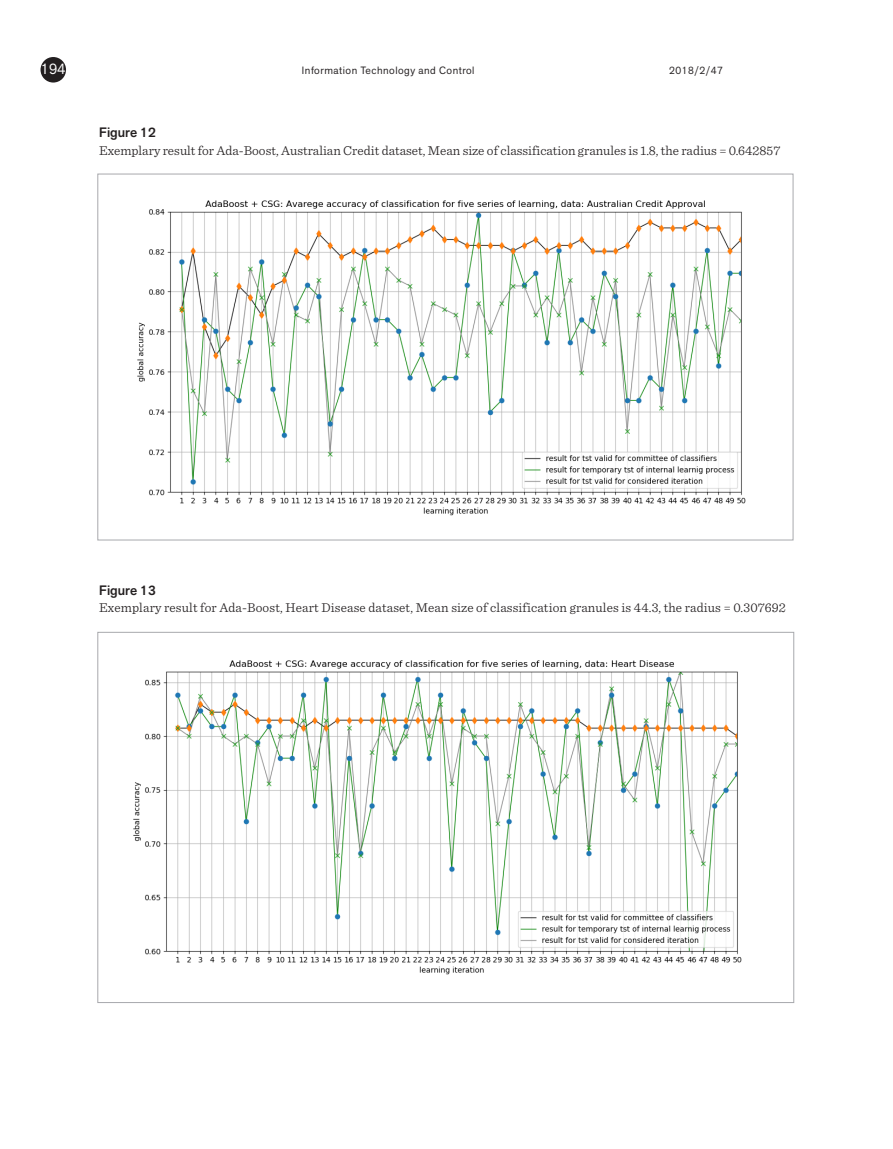
<style>
.page{position:relative;width:893px;height:1149px;background:#fff}
.page>*{position:absolute;margin:0;border:0;box-sizing:border-box;transform-origin:0 0}
.t1{font:15px "Akzid Grtsk Next";color:#fff}
.t2{font:14.1px "Times New Roman";letter-spacing:-.005em;color:#231f20}
.Pav_pavadin{font:300 13.5px "Sentinel";color:#231f20}
.Pav_nr{font:500 13.5px "Akzid Grtsk Next";color:#231f20}
.t3{font:10.5px "Akzid Grtsk Next";letter-spacing:.05em;color:#231f20}
</style>
<div class="page">
<div style="left:41px;top:57px;width:25px;height:25px;background:#231f20;border-radius:50%"></div>
<img style="left:137px;top:200px;width:609px;height:316px">
<img style="left:133px;top:660px;width:609px;height:315px">
<p class="t1" style="left:41px;top:59px;width:26px">194</p>
<p class="t3" style="left:302px;top:63px;width:174px">Information Technology and Control</p>
<p class="t3" style="left:669px;top:63px;width:55px">2018/2/47</p>
<p class="Pav_nr" style="left:99px;top:124px;width:58px">Figure 12</p>
<p class="Pav_pavadin" style="left:99px;top:141px;width:683px">Exemplary result for Ada-Boost, Australian Credit dataset, Mean size of classification granules is 1.8, the radius = 0.642857</p>
<p class="t2" style="left:420px;top:141px;width:55px">0.642857</p>
<p class="Pav_nr" style="left:99px;top:581px;width:58px">Figure 13</p>
<p class="Pav_pavadin" style="left:99px;top:597px;width:688px">Exemplary result for Ada-Boost, Heart Disease dataset, Mean size of classification granules is 44.3, the radius = 0.307692</p>
<p class="t2" style="left:416px;top:600px;width:55px">0.307692</p>
</div>
